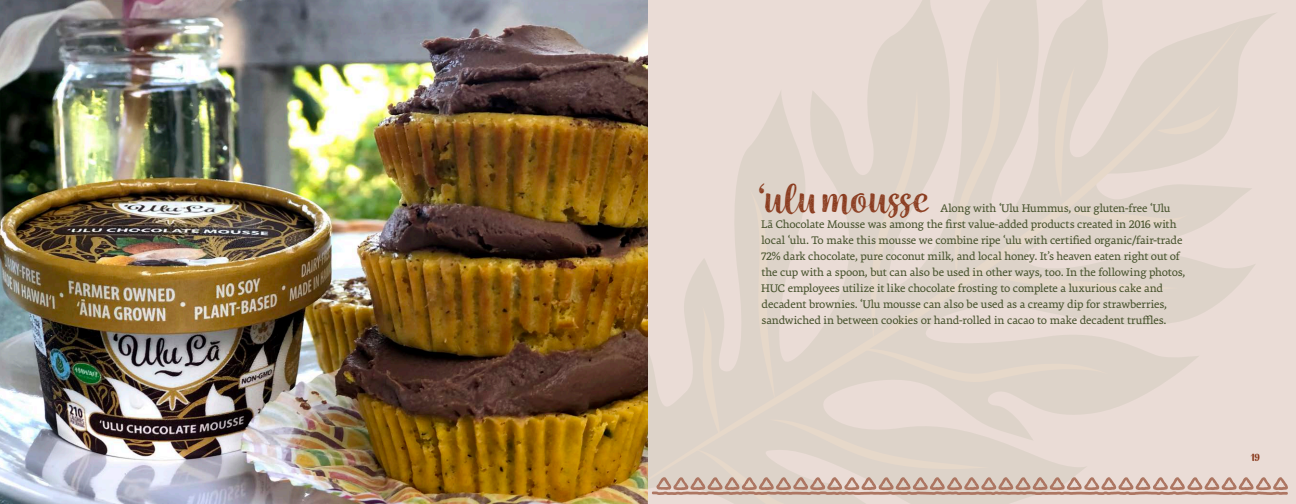
<style>
.page{position:relative;width:1296px;height:504px;background:#fff}
.page>*{position:absolute;margin:0;border:0;box-sizing:border-box;transform-origin:0 0}
.t1{font:46px "Wreath Hal Med";letter-spacing:.005em;color:#8a3b1e}
.t2{font:12px/16px "Premiera";letter-spacing:-.01em;color:#44502a}
.t3{font:700 12px "Wreath";color:#8a3b1e}
</style>
<div class="page">
<svg style="left:648px;top:0;width:630px;height:504px;background:#e8dad4"></svg>
<svg style="left:648px;top:14px;width:600px;height:485px;background:#e5d9d1"></svg>
<svg style="left:652px;top:49px;width:636px;height:455px;background:#e2d5cd"></svg>
<img style="left:0;top:0;width:648px;height:504px">
<p class="t1" style="left:755px;top:169px;width:175px">‘ulu mousse</p>
<p class="t2" style="left:761px;top:200px;width:426px;text-indent:179px">Along with ‘Ulu Hummus, our gluten-free ‘Ulu<br>Lā Chocolate Mousse was among the first value-added products created in 2016 with local ‘ulu. To make this mousse we combine ripe ‘ulu with certified organic/fair-trade 72% dark chocolate, pure coconut milk, and local honey. It’s heaven eaten right out of the cup with a spoon, but can also be used in other ways, too. In the following photos, HUC employees utilize it like chocolate frosting to complete a luxurious cake and decadent brownies. ‘Ulu mousse can also be used as a creamy dip for strawberries, sandwiched in between cookies or hand-rolled in cacao to make decadent truffles.</p>
<p class="t3" style="left:1251px;top:450px;width:11px">19</p>
</div>
